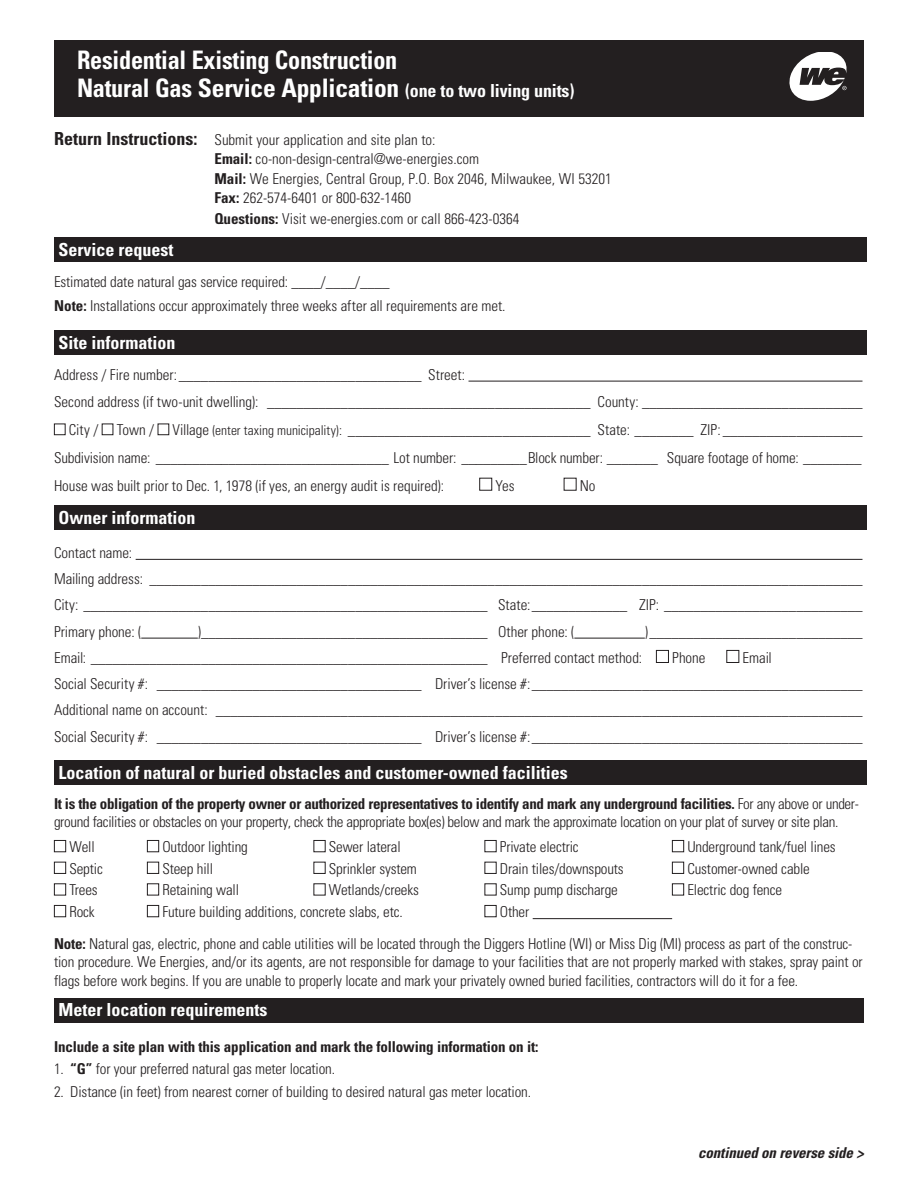
<style>
.page{position:relative;width:918px;height:1188px;background:#fff}
.page>*{position:absolute;margin:0;border:0;box-sizing:border-box;transform-origin:0 0}
.t1{font:700 condensed 25.5px "Univers LT Std";letter-spacing:-.01em;color:#fff;scale:.95 1}
.t2{font:700 condensed 18px "Univers LT Std";color:#fff}
.rules{font:300 condensed 15px/18px "Univers LT Std";letter-spacing:-.01em;color:#231f20}
.text{font:300 condensed 15px "Univers LT Std";letter-spacing:-.005em;color:#231f20}
.t3{font:700 condensed 15px "Univers LT Std";letter-spacing:-.01em;color:#231f20}
.t4{font:italic 700 condensed 15px "Univers LT Std";letter-spacing:-.01em;color:#231f20}
.s1{font-size:18px}
.s2{font-weight:700;font-size:18px}
.s3{font-weight:700}
.s4{font-size:13.5px}
</style>
<div class="page">
<hr style="left:469px;top:381px;width:393px;height:1px;background:#231f20">
<hr style="left:136px;top:559px;width:727px;height:1px;background:#231f20">
<hr style="left:141px;top:638px;width:57px;height:1px;background:#231f20">
<hr style="left:574px;top:638px;width:71px;height:1px;background:#231f20">
<hr style="left:533px;top:918px;width:139px;height:1px;background:#231f20">
<div style="left:54px;top:237px;width:812px;height:25px;background:#231f20"></div>
<div style="left:54px;top:330px;width:812px;height:25px;background:#231f20"></div>
<div style="left:54px;top:424px;width:12px;height:11px;border:1px solid #231f20"></div>
<div style="left:102px;top:424px;width:11px;height:11px;border:1px solid #231f20"></div>
<div style="left:158px;top:424px;width:11px;height:11px;border:1px solid #231f20"></div>
<div style="left:479px;top:478px;width:13px;height:13px;border:1px solid #231f20"></div>
<div style="left:564px;top:478px;width:13px;height:13px;border:1px solid #231f20"></div>
<div style="left:54px;top:506px;width:812px;height:24px;background:#231f20"></div>
<div style="left:656px;top:650px;width:13px;height:13px;border:1px solid #231f20"></div>
<div style="left:726px;top:650px;width:13px;height:13px;border:1px solid #231f20"></div>
<div style="left:54px;top:760px;width:812px;height:25px;background:#231f20"></div>
<div style="left:54px;top:840px;width:12px;height:12px;border:1px solid #231f20"></div>
<div style="left:147px;top:840px;width:12px;height:12px;border:1px solid #231f20"></div>
<div style="left:314px;top:840px;width:12px;height:12px;border:1px solid #231f20"></div>
<div style="left:484px;top:840px;width:13px;height:12px;border:1px solid #231f20"></div>
<div style="left:672px;top:840px;width:12px;height:12px;border:1px solid #231f20"></div>
<div style="left:54px;top:862px;width:12px;height:12px;border:1px solid #231f20"></div>
<div style="left:147px;top:862px;width:12px;height:12px;border:1px solid #231f20"></div>
<div style="left:314px;top:862px;width:12px;height:12px;border:1px solid #231f20"></div>
<div style="left:484px;top:862px;width:13px;height:12px;border:1px solid #231f20"></div>
<div style="left:672px;top:862px;width:12px;height:12px;border:1px solid #231f20"></div>
<div style="left:54px;top:883px;width:12px;height:12px;border:1px solid #231f20"></div>
<div style="left:147px;top:883px;width:12px;height:12px;border:1px solid #231f20"></div>
<div style="left:672px;top:883px;width:12px;height:12px;border:1px solid #231f20"></div>
<div style="left:54px;top:905px;width:12px;height:12px;border:1px solid #231f20"></div>
<div style="left:147px;top:905px;width:12px;height:12px;border:1px solid #231f20"></div>
<div style="left:484px;top:905px;width:13px;height:12px;border:1px solid #231f20"></div>
<div style="left:54px;top:998px;width:810px;height:24px;background:#231f20"></div>
<div style="left:54px;top:40px;width:810px;height:77px;background:#231f20"></div>
<svg style="left:789px;top:52px;width:58px;height:49px"></svg>
<p class="t1" style="left:77px;top:44px;width:339px">Residential Existing Construction</p>
<p class="t1" style="left:77px;top:73px;width:525px">Natural Gas Service Application <span class="s1">(one to two living units)</span></p>
<p class="rules" style="left:54px;top:131px;width:383px"><span class="s2">Return Instructions:</span> Submit your application and site plan to:</p>
<p class="rules" style="left:214px;top:150px;width:266px"><span class="s3">Email:</span> co-non-design-central@we-energies.com</p>
<p class="rules" style="left:214px;top:170px;width:399px"><span class="s3">Mail:</span> We Energies, Central Group, P.O. Box 2046, Milwaukee, WI 53201</p>
<p class="rules" style="left:214px;top:189px;width:198px"><span class="s3">Fax:</span> 262-574-6401 or 800-632-1460</p>
<p class="rules" style="left:214px;top:210px;width:306px"><span class="s3">Questions:</span> Visit we-energies.com or call 866-423-0364</p>
<p class="t2" style="left:58px;top:239px;width:116px">Service request</p>
<p class="rules" style="left:54px;top:272px;width:337px">Estimated date natural gas service required: ____/____/____</p>
<p class="rules" style="left:54px;top:297px;width:453px"><span class="s3">Note:</span> Installations occur approximately three weeks after all requirements are met.</p>
<p class="t2" style="left:58px;top:332px;width:119px">Site information</p>
<p class="rules" style="left:54px;top:365px;width:413px">Address / Fire number: _________________________________ Street:</p>
<p class="text" style="left:54px;top:393px;width:810px">Second address (if two-unit dwelling): ____________________________________________ County: ______________________________</p>
<p class="text" style="left:69px;top:421px;width:795px">City / Town / Village <span class="s4">(enter taxing municipality):</span> _________________________________ State: ________ ZIP: ___________________</p>
<p class="text" style="left:54px;top:449px;width:809px">Subdivision name: ________________________________ Lot number: _________Block number: _______ Square footage of home: ________</p>
<p class="text" style="left:54px;top:476px;width:392px">House was built prior to Dec. 1, 1978 (if yes, an energy audit is required):</p>
<p class="text" style="left:495px;top:476px;width:21px">Yes</p>
<p class="text" style="left:580px;top:476px;width:17px">No</p>
<p class="t2" style="left:58px;top:507px;width:138px">Owner information</p>
<p class="text" style="left:54px;top:544px;width:80px">Contact name:</p>
<p class="text" style="left:54px;top:570px;width:810px">Mailing address: _________________________________________________________________________________________________</p>
<p class="text" style="left:54px;top:596px;width:810px">City: _______________________________________________________ State:_____________ ZIP: ___________________________</p>
<p class="text" style="left:54px;top:622px;width:89px">Primary phone: (</p>
<p class="text" style="left:198px;top:622px;width:378px">)_______________________________________ Other phone: (</p>
<p class="text" style="left:645px;top:622px;width:219px">)_____________________________</p>
<p class="text" style="left:54px;top:649px;width:590px">Email: ______________________________________________________ Preferred contact method:</p>
<p class="text" style="left:672px;top:649px;width:35px">Phone</p>
<p class="text" style="left:743px;top:649px;width:31px">Email</p>
<p class="text" style="left:54px;top:675px;width:810px">Social Security #: ____________________________________ Driver’s license #:_____________________________________________</p>
<p class="text" style="left:54px;top:701px;width:810px">Additional name on account: ________________________________________________________________________________________</p>
<p class="text" style="left:54px;top:727px;width:810px">Social Security #: ____________________________________ Driver’s license #:_____________________________________________</p>
<p class="t2" style="left:58px;top:761px;width:511px">Location of natural or buried obstacles and customer-owned facilities</p>
<p class="rules" style="left:54px;top:795px;width:806px"><span class="s3">It is the obligation of the property owner or authorized representatives to identify and mark any underground facilities.</span> For any above or under&shy;ground facilities or obstacles on your property, check the appropriate box(es) below and mark the approximate location on your plat of survey or site plan.</p>
<p class="rules" style="left:69px;top:838px;width:27px">Well</p>
<p class="rules" style="left:162px;top:838px;width:87px">Outdoor lighting</p>
<p class="rules" style="left:329px;top:838px;width:73px">Sewer lateral</p>
<p class="rules" style="left:500px;top:838px;width:80px">Private electric</p>
<p class="rules" style="left:687px;top:838px;width:150px">Underground tank/fuel lines</p>
<p class="rules" style="left:69px;top:860px;width:35px">Septic</p>
<p class="rules" style="left:162px;top:860px;width:52px">Steep hill</p>
<p class="rules" style="left:329px;top:860px;width:90px">Sprinkler system</p>
<p class="rules" style="left:500px;top:860px;width:125px">Drain tiles/downspouts</p>
<p class="rules" style="left:687px;top:860px;width:124px">Customer-owned cable</p>
<p class="rules" style="left:69px;top:881px;width:30px">Trees</p>
<p class="rules" style="left:162px;top:881px;width:78px">Retaining wall</p>
<p class="rules" style="left:329px;top:881px;width:92px">Wetlands/creeks</p>
<p class="rules" style="left:500px;top:881px;width:119px">Sump pump discharge</p>
<p class="rules" style="left:687px;top:881px;width:96px">Electric dog fence</p>
<p class="rules" style="left:69px;top:903px;width:27px">Rock</p>
<p class="rules" style="left:162px;top:903px;width:242px">Future building additions, concrete slabs, etc.</p>
<p class="rules" style="left:500px;top:903px;width:31px">Other</p>
<p class="rules" style="left:54px;top:934px;width:810px"><span class="s3">Note:</span> Natural gas, electric, phone and cable utilities will be located through the Diggers Hotline (WI) or Miss Dig (MI) process as part of the construc&shy;tion procedure. We Energies, and/or its agents, are not responsible for damage to your facilities that are not properly marked with stakes, spray paint or</p>
<p class="rules" style="left:54px;top:972px;width:746px">flags before work begins. If you are unable to properly locate and mark your privately owned buried facilities, contractors will do it for a fee.</p>
<p class="t2" style="left:58px;top:998px;width:210px">Meter location requirements</p>
<p class="t3" style="left:54px;top:1037px;width:486px">Include a site plan with this application and mark the following information on it:</p>
<p class="rules" style="left:54px;top:1060px;width:283px">1. <span class="s3">“G”</span> for your preferred natural gas meter location.</p>
<p class="rules" style="left:54px;top:1082px;width:479px">2. Distance (in feet) from nearest corner of building to desired natural gas meter location.</p>
<p class="t4" style="left:698px;top:1144px;width:167px">continued on reverse side &gt;</p>
</div>
